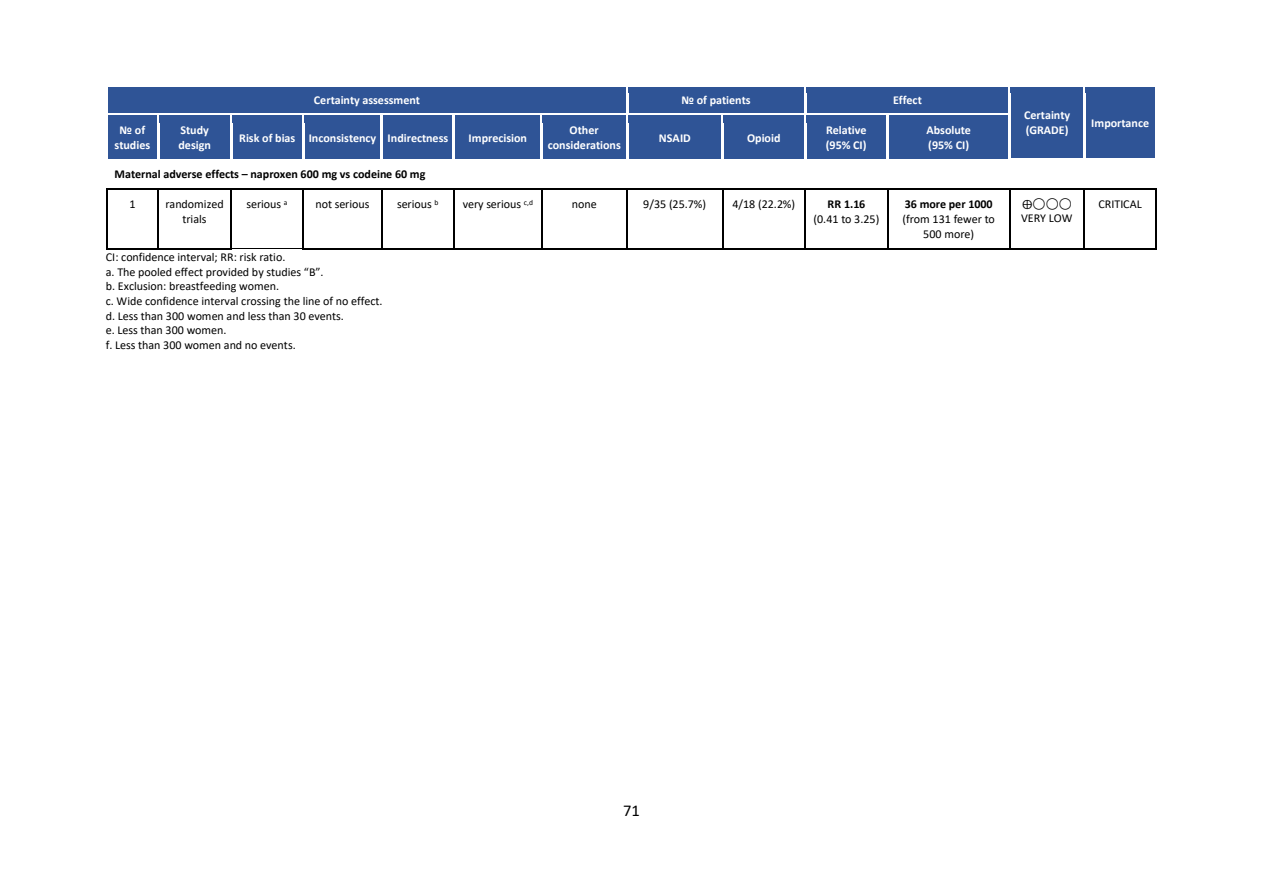
<style>
.page{position:relative;width:1263px;height:893px;background:#fff}
.page>*{position:absolute;margin:0;border:0;box-sizing:border-box;transform-origin:0 0}
.t1{font:16.5px "Calibri";color:#000}
.t2{font:12px/14.7px "Calibri";letter-spacing:-.005em;color:#000;text-align:center}
.t3{font:700 12px/14.7px "Calibri";color:#fff}
.t4{font:700 12px "Calibri";color:#000}
.s1{font-weight:700}
.s2{font-family:"Cambria Math"}
</style>
<div class="page">
<div style="left:112px;top:93px;width:509px;height:15px;background:#2f5496"></div>
<div style="left:628px;top:88px;width:176px;height:25px;background:#2f5496"></div>
<div style="left:806px;top:88px;width:202px;height:25px;background:#2f5496"></div>
<div style="left:1011px;top:88px;width:72px;height:70px;background:#2f5496"></div>
<div style="left:1085px;top:88px;width:70px;height:70px;background:#2f5496"></div>
<div style="left:108px;top:87px;width:518px;height:6px;background:#2f5496"></div>
<div style="left:628px;top:87px;width:176px;height:6px;background:#2f5496"></div>
<div style="left:806px;top:87px;width:202px;height:6px;background:#2f5496"></div>
<div style="left:1011px;top:87px;width:72px;height:6px;background:#2f5496"></div>
<div style="left:1085px;top:87px;width:70px;height:6px;background:#2f5496"></div>
<div style="left:107px;top:107px;width:520px;height:6px;background:#2f5496"></div>
<hr style="left:106px;top:93px;width:2px;height:20px;background:#fff">
<hr style="left:626px;top:93px;width:2px;height:20px;background:#fff">
<div style="left:805px;top:107px;width:205px;height:6px;background:#2f5496"></div>
<hr style="left:804px;top:93px;width:2px;height:20px;background:#fff">
<hr style="left:1009px;top:93px;width:2px;height:20px;background:#fff">
<div style="left:108px;top:117px;width:49px;height:41px;background:#2f5496"></div>
<div style="left:159px;top:117px;width:71px;height:41px;background:#2f5496"></div>
<div style="left:232px;top:117px;width:70px;height:41px;background:#2f5496"></div>
<div style="left:304px;top:117px;width:77px;height:41px;background:#2f5496"></div>
<div style="left:383px;top:117px;width:70px;height:41px;background:#2f5496"></div>
<div style="left:455px;top:117px;width:86px;height:41px;background:#2f5496"></div>
<div style="left:543px;top:117px;width:83px;height:41px;background:#2f5496"></div>
<div style="left:628px;top:117px;width:93px;height:41px;background:#2f5496"></div>
<div style="left:724px;top:117px;width:80px;height:41px;background:#2f5496"></div>
<div style="left:806px;top:117px;width:80px;height:41px;background:#2f5496"></div>
<div style="left:889px;top:117px;width:120px;height:41px;background:#2f5496"></div>
<div style="left:108px;top:115px;width:49px;height:8px;background:#2f5496"></div>
<div style="left:159px;top:115px;width:71px;height:8px;background:#2f5496"></div>
<div style="left:232px;top:115px;width:70px;height:8px;background:#2f5496"></div>
<div style="left:304px;top:115px;width:77px;height:8px;background:#2f5496"></div>
<div style="left:383px;top:115px;width:70px;height:8px;background:#2f5496"></div>
<div style="left:455px;top:115px;width:86px;height:8px;background:#2f5496"></div>
<div style="left:543px;top:115px;width:83px;height:8px;background:#2f5496"></div>
<div style="left:628px;top:115px;width:93px;height:8px;background:#2f5496"></div>
<div style="left:724px;top:115px;width:80px;height:8px;background:#2f5496"></div>
<div style="left:806px;top:115px;width:80px;height:8px;background:#2f5496"></div>
<div style="left:889px;top:115px;width:120px;height:8px;background:#2f5496"></div>
<div style="left:107px;top:152px;width:51px;height:8px;background:#2f5496"></div>
<hr style="left:106px;top:123px;width:2px;height:37px;background:#fff">
<div style="left:158px;top:152px;width:73px;height:8px;background:#2f5496"></div>
<hr style="left:157px;top:123px;width:2px;height:37px;background:#fff">
<div style="left:231px;top:152px;width:72px;height:8px;background:#2f5496"></div>
<hr style="left:230px;top:123px;width:2px;height:37px;background:#fff">
<div style="left:303px;top:152px;width:79px;height:8px;background:#2f5496"></div>
<hr style="left:302px;top:123px;width:2px;height:37px;background:#fff">
<div style="left:382px;top:152px;width:72px;height:8px;background:#2f5496"></div>
<hr style="left:381px;top:123px;width:2px;height:37px;background:#fff">
<div style="left:454px;top:152px;width:88px;height:8px;background:#2f5496"></div>
<hr style="left:453px;top:123px;width:2px;height:37px;background:#fff">
<div style="left:542px;top:152px;width:85px;height:8px;background:#2f5496"></div>
<hr style="left:541px;top:123px;width:2px;height:37px;background:#fff">
<div style="left:627px;top:152px;width:95px;height:8px;background:#2f5496"></div>
<hr style="left:626px;top:123px;width:2px;height:37px;background:#fff">
<div style="left:722px;top:152px;width:83px;height:8px;background:#2f5496"></div>
<hr style="left:721px;top:123px;width:3px;height:37px;background:#fff">
<div style="left:805px;top:152px;width:83px;height:8px;background:#2f5496"></div>
<hr style="left:804px;top:123px;width:2px;height:37px;background:#fff">
<div style="left:888px;top:152px;width:122px;height:8px;background:#2f5496"></div>
<hr style="left:886px;top:123px;width:3px;height:37px;background:#fff">
<hr style="left:1009px;top:123px;width:2px;height:37px;background:#fff">
<svg style="left:106px;top:188px;width:3px;height:9px"></svg>
<hr style="left:109px;top:188px;width:49px;height:1px;background:#000">
<hr style="left:159px;top:188px;width:72px;height:1px;background:#000">
<hr style="left:232px;top:188px;width:71px;height:1px;background:#000">
<hr style="left:304px;top:188px;width:77px;height:1px;background:#000">
<hr style="left:382px;top:188px;width:71px;height:1px;background:#000">
<hr style="left:454px;top:188px;width:87px;height:1px;background:#000">
<hr style="left:542px;top:188px;width:85px;height:1px;background:#000">
<hr style="left:628px;top:188px;width:94px;height:1px;background:#000">
<hr style="left:723px;top:188px;width:82px;height:1px;background:#000">
<hr style="left:806px;top:188px;width:81px;height:1px;background:#000">
<hr style="left:888px;top:188px;width:121px;height:1px;background:#000">
<hr style="left:1010px;top:188px;width:74px;height:1px;background:#000">
<hr style="left:1085px;top:188px;width:71px;height:1px;background:#000">
<hr style="left:106px;top:197px;width:1px;height:51px;background:#000">
<hr style="left:107px;top:248px;width:51px;height:2px;background:#000">
<hr style="left:158px;top:197px;width:1px;height:51px;background:#000">
<hr style="left:159px;top:248px;width:72px;height:2px;background:#000">
<hr style="left:231px;top:197px;width:1px;height:51px;background:#000">
<hr style="left:232px;top:248px;width:71px;height:1px;background:#000">
<hr style="left:303px;top:197px;width:1px;height:51px;background:#000">
<hr style="left:304px;top:248px;width:77px;height:2px;background:#000">
<hr style="left:381px;top:197px;width:1px;height:51px;background:#000">
<hr style="left:382px;top:248px;width:71px;height:2px;background:#000">
<hr style="left:453px;top:197px;width:1px;height:51px;background:#000">
<hr style="left:454px;top:248px;width:87px;height:2px;background:#000">
<hr style="left:541px;top:197px;width:1px;height:51px;background:#000">
<hr style="left:542px;top:248px;width:85px;height:2px;background:#000">
<hr style="left:627px;top:197px;width:1px;height:51px;background:#000">
<hr style="left:628px;top:248px;width:94px;height:2px;background:#000">
<hr style="left:722px;top:197px;width:1px;height:51px;background:#000">
<hr style="left:723px;top:248px;width:82px;height:2px;background:#000">
<hr style="left:805px;top:197px;width:1px;height:51px;background:#000">
<hr style="left:806px;top:248px;width:81px;height:2px;background:#000">
<hr style="left:887px;top:197px;width:1px;height:51px;background:#000">
<hr style="left:888px;top:248px;width:121px;height:2px;background:#000">
<hr style="left:1009px;top:197px;width:1px;height:51px;background:#000">
<hr style="left:1010px;top:248px;width:74px;height:2px;background:#000">
<hr style="left:1084px;top:197px;width:1px;height:51px;background:#000">
<hr style="left:1085px;top:248px;width:71px;height:2px;background:#000">
<hr style="left:1156px;top:197px;width:1px;height:51px;background:#000">
<p class="t3" style="left:314px;top:94px;width:108px">Certainty assessment</p>
<p class="t3" style="left:681px;top:94px;width:71px">№ of patients</p>
<p class="t3" style="left:893px;top:94px;width:30px">Effect</p>
<p class="t3" style="left:1024px;top:109px;width:47px">Certainty</p>
<p class="t3" style="left:1026px;top:124px;width:44px">(GRADE)</p>
<p class="t3" style="left:1091px;top:116px;width:59px">Importance</p>
<p class="t3" style="left:115px;top:124px;width:37px;text-align:center">№ of studies</p>
<p class="t3" style="left:178px;top:124px;width:34px">Study design</p>
<p class="t3" style="left:239px;top:131px;width:58px">Risk of bias</p>
<p class="t3" style="left:309px;top:131px;width:69px">Inconsistency</p>
<p class="t3" style="left:388px;top:131px;width:62px">Indirectness</p>
<p class="t3" style="left:469px;top:131px;width:60px">Imprecision</p>
<p class="t3" style="left:548px;top:124px;width:75px;text-align:center">Other considerations</p>
<p class="t3" style="left:659px;top:131px;width:33px">NSAID</p>
<p class="t3" style="left:747px;top:131px;width:35px">Opioid</p>
<p class="t3" style="left:826px;top:124px;width:42px">Relative (95% CI)</p>
<p class="t3" style="left:926px;top:124px;width:46px">Absolute (95% CI)</p>
<p class="t4" style="left:115px;top:169px;width:313px">Maternal adverse effects – naproxen 600 mg vs codeine 60 mg</p>
<p class="t2" style="left:129px;top:198px;width:8px">1</p>
<p class="t2" style="left:165px;top:198px;width:60px">randomized trials</p>
<p class="t2" style="left:246px;top:198px;width:43px">serious <sup>a</sup></p>
<p class="t2" style="left:315px;top:198px;width:56px">not serious</p>
<p class="t2" style="left:397px;top:198px;width:43px">serious <sup>b</sup></p>
<p class="t2" style="left:463px;top:198px;width:72px">very serious <sup>c,d</sup></p>
<p class="t2" style="left:572px;top:198px;width:26px">none</p>
<p class="t2" style="left:643px;top:198px;width:64px">9/35 (25.7%)</p>
<p class="t2" style="left:732px;top:198px;width:64px">4/18 (22.2%)</p>
<p class="t2" style="left:814px;top:198px;width:67px"><span class="s1">RR 1.16 </span>(0.41 to 3.25)</p>
<p class="t2" style="left:902px;top:198px;width:94px"><span class="s1">36 more per 1000 </span>(from 131 fewer to<br>500 more)</p>
<p class="t2" style="left:1021px;top:198px;width:53px;line-height:14.1px;text-align:left"><span class="s2">⨁◯◯◯<br></span>VERY LOW</p>
<p class="t2" style="left:1098px;top:198px;width:45px">CRITICAL</p>
<p class="t2" style="left:106px;top:251px;width:181px">CI: confidence interval; RR: risk ratio.</p>
<p class="t2" style="left:106px;top:265px;width:219px">a. The pooled effect provided by studies “B”.</p>
<p class="t2" style="left:106px;top:280px;width:175px">b. Exclusion: breastfeeding women.</p>
<p class="t2" style="left:106px;top:294px;width:278px">c. Wide confidence interval crossing the line of no effect.</p>
<p class="t2" style="left:106px;top:309px;width:239px">d. Less than 300 women and less than 30 events.</p>
<p class="t2" style="left:106px;top:324px;width:122px">e. Less than 300 women.</p>
<p class="t2" style="left:106px;top:339px;width:191px">f. Less than 300 women and no events.</p>
<h1 class="t1" style="left:623px;top:803px;width:18px">71</h1>
</div>
